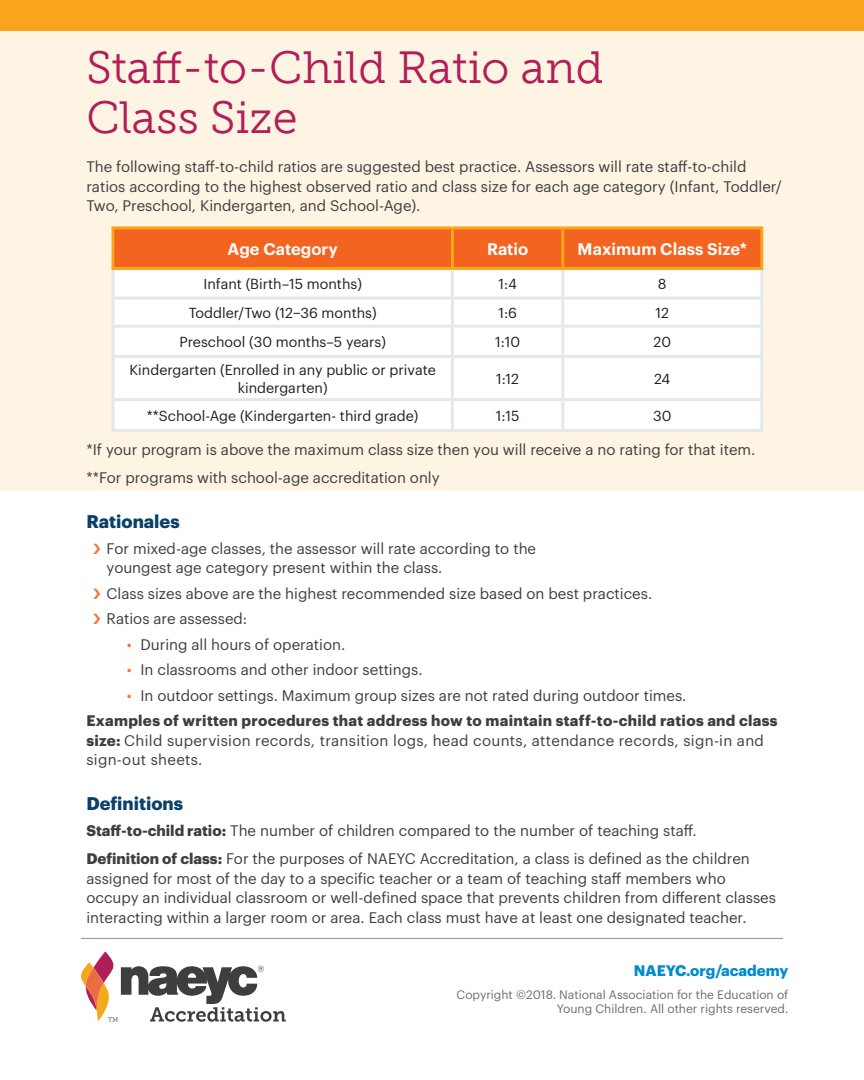
<style>
.page{position:relative;width:864px;height:1080px;background:#fff}
.page>*{position:absolute;margin:0;border:0;box-sizing:border-box;transform-origin:0 0}
.Title_SERIF{font:45px/49.5px "Museo Slab 300";color:#b11e58}
.SH3{font:700 18px "Graphik";color:#094169}
.Table_Title{font:600 16.5px "Graphik";color:#fff}
.body_text_SANS{font:15px/19.5px "Graphik";color:#3e3e3f}
.body_text_SANS-2{font:15px/19.5px "Graphik";letter-spacing:.02em;color:#3e3e3f}
.body_text_SANS-3{font:700 15px "Graphik";color:#008ccf}
.Table_text{font:14.25px/18px "Graphik";color:#231f20;text-align:center}
.Folio_Footer{font:12px/14.4px "Graphik";color:#6c6d70;text-align:right}
.s1{color:#f37431}
.s2{font-weight:700}
</style>
<div class="page">
<div style="left:0;top:0;width:864px;height:31px;background:#f9a51b"></div>
<svg style="left:81px;top:952px;width:205px;height:70px"></svg>
<hr style="left:81px;top:938px;width:702px;height:1px;background:#939598">
<div style="left:0;top:31px;width:864px;height:459px;background:#fef4e4"></div>
<div style="left:114px;top:229px;width:646px;height:38px;background:#f36421"></div>
<div style="left:114px;top:270px;width:646px;height:159px;background:#fff"></div>
<hr style="left:111px;top:270px;width:3px;height:27px;background:#e6e7e9">
<hr style="left:451px;top:270px;width:3px;height:27px;background:#e6e7e9">
<hr style="left:561px;top:270px;width:3px;height:27px;background:#e6e7e9">
<hr style="left:760px;top:270px;width:3px;height:27px;background:#e6e7e9">
<hr style="left:111px;top:297px;width:341px;height:3px;background:#e6e7e9">
<hr style="left:111px;top:300px;width:3px;height:25px;background:#e6e7e9">
<hr style="left:452px;top:297px;width:111px;height:3px;background:#e6e7e9">
<hr style="left:451px;top:300px;width:3px;height:25px;background:#e6e7e9">
<hr style="left:563px;top:297px;width:200px;height:3px;background:#e6e7e9">
<hr style="left:561px;top:300px;width:3px;height:25px;background:#e6e7e9">
<hr style="left:760px;top:300px;width:3px;height:25px;background:#e6e7e9">
<hr style="left:111px;top:325px;width:341px;height:3px;background:#e6e7e9">
<hr style="left:111px;top:328px;width:3px;height:27px;background:#e6e7e9">
<hr style="left:452px;top:325px;width:111px;height:3px;background:#e6e7e9">
<hr style="left:451px;top:328px;width:3px;height:27px;background:#e6e7e9">
<hr style="left:563px;top:325px;width:200px;height:3px;background:#e6e7e9">
<hr style="left:561px;top:328px;width:3px;height:27px;background:#e6e7e9">
<hr style="left:760px;top:328px;width:3px;height:27px;background:#e6e7e9">
<hr style="left:111px;top:355px;width:341px;height:3px;background:#e6e7e9">
<hr style="left:111px;top:358px;width:3px;height:40px;background:#e6e7e9">
<hr style="left:452px;top:355px;width:111px;height:3px;background:#e6e7e9">
<hr style="left:451px;top:358px;width:3px;height:40px;background:#e6e7e9">
<hr style="left:563px;top:355px;width:200px;height:3px;background:#e6e7e9">
<hr style="left:561px;top:358px;width:3px;height:40px;background:#e6e7e9">
<hr style="left:760px;top:358px;width:3px;height:40px;background:#e6e7e9">
<hr style="left:111px;top:398px;width:341px;height:3px;background:#e6e7e9">
<hr style="left:111px;top:401px;width:3px;height:28px;background:#e6e7e9">
<hr style="left:452px;top:398px;width:111px;height:3px;background:#e6e7e9">
<hr style="left:451px;top:401px;width:3px;height:28px;background:#e6e7e9">
<hr style="left:563px;top:398px;width:200px;height:3px;background:#e6e7e9">
<hr style="left:561px;top:401px;width:3px;height:28px;background:#e6e7e9">
<hr style="left:760px;top:401px;width:3px;height:28px;background:#e6e7e9">
<hr style="left:111px;top:429px;width:341px;height:3px;background:#e6e7e9">
<hr style="left:452px;top:429px;width:111px;height:3px;background:#e6e7e9">
<hr style="left:563px;top:429px;width:200px;height:3px;background:#e6e7e9">
<hr style="left:111px;top:226px;width:341px;height:3px;background:#f9a51b">
<hr style="left:111px;top:229px;width:3px;height:38px;background:#f9a51b">
<hr style="left:452px;top:226px;width:111px;height:3px;background:#f9a51b">
<hr style="left:451px;top:229px;width:3px;height:38px;background:#f9a51b">
<hr style="left:563px;top:226px;width:200px;height:3px;background:#f9a51b">
<hr style="left:561px;top:229px;width:3px;height:38px;background:#f9a51b">
<hr style="left:760px;top:229px;width:3px;height:38px;background:#f9a51b">
<hr style="left:111px;top:267px;width:341px;height:3px;background:#f9a51b">
<hr style="left:452px;top:267px;width:111px;height:3px;background:#f9a51b">
<hr style="left:563px;top:267px;width:200px;height:3px;background:#f9a51b">
<h1 class="Title_SERIF" style="left:86px;top:43px;width:519px">Staff-to-Child Ratio and<br>Class Size</h1>
<p class="body_text_SANS" style="left:86px;top:156px;width:697px">The following staff-to-child ratios are suggested best practice. Assessors will rate staff-to-child ratios according to the highest observed ratio and class size for each age category (Infant, Toddler/<br>Two, Preschool, Kindergarten, and School-Age).</p>
<p class="Table_Title" style="left:227px;top:236px;width:112px">Age Category</p>
<p class="Table_Title" style="left:487px;top:236px;width:43px">Ratio</p>
<p class="Table_Title" style="left:578px;top:236px;width:171px">Maximum Class Size*</p>
<p class="Table_text" style="left:203px;top:274px;width:160px">Infant (Birth–15 months)</p>
<p class="Table_text" style="left:498px;top:274px;width:20px">1:4</p>
<p class="Table_text" style="left:658px;top:274px;width:10px">8</p>
<p class="Table_text" style="left:189px;top:303px;width:190px">Toddler/Two (12–36 months)</p>
<p class="Table_text" style="left:498px;top:303px;width:20px">1:6</p>
<p class="Table_text" style="left:656px;top:303px;width:15px">12</p>
<p class="Table_text" style="left:179px;top:332px;width:208px">Preschool (30 months–5 years)</p>
<p class="Table_text" style="left:495px;top:332px;width:26px">1:10</p>
<p class="Table_text" style="left:654px;top:332px;width:19px">20</p>
<p class="Table_text" style="left:129px;top:359px;width:308px">Kindergarten (Enrolled in any public or private kindergarten)</p>
<p class="Table_text" style="left:496px;top:368px;width:25px">1:12</p>
<p class="Table_text" style="left:654px;top:368px;width:18px">24</p>
<p class="Table_text" style="left:147px;top:405px;width:273px">**School-Age (Kindergarten- third grade)</p>
<p class="Table_text" style="left:496px;top:405px;width:25px">1:15</p>
<p class="Table_text" style="left:653px;top:405px;width:20px">30</p>
<p class="body_text_SANS" style="left:86px;top:438px;width:671px">*If your program is above the maximum class size then you will receive a no rating for that item.</p>
<p class="body_text_SANS" style="left:86px;top:467px;width:355px">**For programs with school-age accreditation only</p>
<p class="SH3" style="left:86px;top:508px;width:95px">Rationales</p>
<p class="body_text_SANS" style="left:107px;top:537px;width:431px">For mixed-age classes, the assessor will rate according to the youngest age category present within the class.</p>
<p class="body_text_SANS" style="left:107px;top:582px;width:547px">Class sizes above are the highest recommended size based on best practices.</p>
<p class="body_text_SANS" style="left:107px;top:608px;width:142px">Ratios are assessed:</p>
<p class="body_text_SANS" style="left:127px;top:633px;width:220px"><span class="s1">•</span> During all hours of operation.</p>
<p class="body_text_SANS" style="left:127px;top:659px;width:297px"><span class="s1">•</span> In classrooms and other indoor settings.</p>
<p class="body_text_SANS" style="left:127px;top:684px;width:561px"><span class="s1">•</span> In outdoor settings. Maximum group sizes are not rated during outdoor times.</p>
<p class="body_text_SANS-2" style="left:86px;top:710px;width:693px"><span class="s2">Examples of written procedures that address how to maintain staff-to-child ratios and class size:</span> Child supervision records, transition logs, head counts, attendance records, sign-in and sign-out sheets.</p>
<p class="SH3" style="left:86px;top:790px;width:98px">Definitions</p>
<p class="body_text_SANS" style="left:86px;top:819px;width:612px"><span class="s2">Staff-to-child ratio:</span> The number of children compared to the number of teaching staff.</p>
<p class="body_text_SANS" style="left:86px;top:848px;width:691px"><span class="s2">Definition of class:</span> For the purposes of NAEYC Accreditation, a class is defined as the children assigned for most of the day to a specific teacher or a team of teaching staff members who occupy an individual classroom or well-defined space that prevents children from different classes interacting within a larger room or area. Each class must have at least one designated teacher.</p>
<p class="body_text_SANS-3" style="left:634px;top:959px;width:156px">NAEYC.org/academy</p>
<p class="Folio_Footer" style="left:457px;top:986px;width:333px">Copyright ©2018. National Association for the Education of<br>Young Children. All other rights reserved.</p>
</div>
